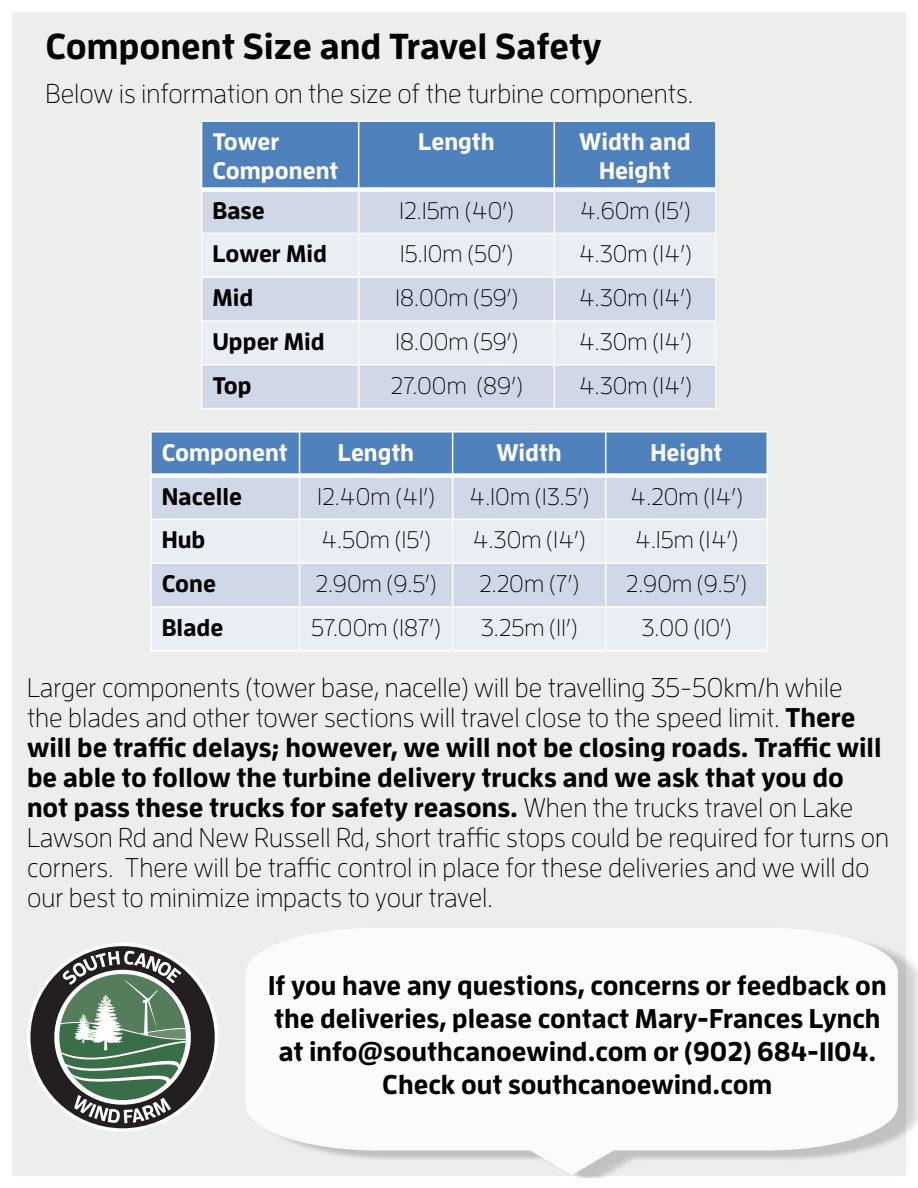
<style>
.page{position:relative;width:918px;height:1188px;background:#fff}
.page>*{position:absolute;margin:0;border:0;box-sizing:border-box;transform-origin:0 0}
.t1{font:700 36px "Enzo OT";color:#000}
.t2{font:300 27px/30px "Enzo OT";color:#000}
.t3{font:700 27px/33px "Enzo OT";color:#000;text-align:center}
.t4{font:300 24px "Enzo OT";color:#000}
.t5{font:700 24px/28.8px "Enzo OT";color:#fff}
.t6{font:700 24px "Enzo OT";color:#000}
.s1{font-weight:700}
</style>
<div class="page">
<div style="left:12px;top:12px;width:894px;height:1164px;background:#ebeeea"></div>
<svg style="left:246px;top:928px;width:652px;height:247px;fill:#fbfbfa"></svg>
<svg style="left:30px;top:946px;width:185px;height:182px"></svg>
<div style="left:151px;top:432px;width:149px;height:44px;background:#4f81bd"></div>
<div style="left:300px;top:432px;width:153px;height:44px;background:#4f81bd"></div>
<div style="left:453px;top:432px;width:153px;height:44px;background:#4f81bd"></div>
<div style="left:606px;top:432px;width:161px;height:44px;background:#4f81bd"></div>
<div style="left:151px;top:476px;width:149px;height:43px;background:#d0d8e8"></div>
<div style="left:300px;top:476px;width:153px;height:43px;background:#d0d8e8"></div>
<div style="left:453px;top:476px;width:153px;height:43px;background:#d0d8e8"></div>
<div style="left:606px;top:476px;width:161px;height:43px;background:#d0d8e8"></div>
<div style="left:151px;top:519px;width:149px;height:44px;background:#e9edf4"></div>
<div style="left:300px;top:519px;width:153px;height:44px;background:#e9edf4"></div>
<div style="left:453px;top:519px;width:153px;height:44px;background:#e9edf4"></div>
<div style="left:606px;top:519px;width:161px;height:44px;background:#e9edf4"></div>
<div style="left:151px;top:563px;width:149px;height:44px;background:#d0d8e8"></div>
<div style="left:300px;top:563px;width:153px;height:44px;background:#d0d8e8"></div>
<div style="left:453px;top:563px;width:153px;height:44px;background:#d0d8e8"></div>
<div style="left:606px;top:563px;width:161px;height:44px;background:#d0d8e8"></div>
<div style="left:151px;top:607px;width:149px;height:44px;background:#e9edf4"></div>
<div style="left:300px;top:607px;width:153px;height:44px;background:#e9edf4"></div>
<div style="left:453px;top:607px;width:153px;height:44px;background:#e9edf4"></div>
<div style="left:606px;top:607px;width:161px;height:44px;background:#e9edf4"></div>
<hr style="left:299px;top:431px;width:1px;height:221px;background:#fff">
<hr style="left:452px;top:431px;width:1px;height:221px;background:#fff">
<hr style="left:605px;top:431px;width:1px;height:221px;background:#fff">
<div style="left:151px;top:473px;width:616px;height:5px;background:#fff"></div>
<hr style="left:151px;top:519px;width:616px;height:1px;background:#fff">
<hr style="left:151px;top:562px;width:616px;height:2px;background:#fff">
<hr style="left:151px;top:606px;width:616px;height:2px;background:#fff">
<hr style="left:151px;top:431px;width:1px;height:221px;background:#fff">
<hr style="left:767px;top:431px;width:1px;height:221px;background:#fff">
<hr style="left:151px;top:431px;width:616px;height:2px;background:#fff">
<hr style="left:151px;top:650px;width:616px;height:2px;background:#fff">
<div style="left:202px;top:121px;width:157px;height:69px;background:#4f81bd"></div>
<div style="left:359px;top:121px;width:195px;height:69px;background:#4f81bd"></div>
<div style="left:554px;top:121px;width:162px;height:69px;background:#4f81bd"></div>
<div style="left:202px;top:190px;width:157px;height:43px;background:#d0d8e8"></div>
<div style="left:359px;top:190px;width:195px;height:43px;background:#d0d8e8"></div>
<div style="left:554px;top:190px;width:162px;height:43px;background:#d0d8e8"></div>
<div style="left:202px;top:233px;width:157px;height:44px;background:#e9edf4"></div>
<div style="left:359px;top:233px;width:195px;height:44px;background:#e9edf4"></div>
<div style="left:554px;top:233px;width:162px;height:44px;background:#e9edf4"></div>
<div style="left:202px;top:277px;width:157px;height:44px;background:#d0d8e8"></div>
<div style="left:359px;top:277px;width:195px;height:44px;background:#d0d8e8"></div>
<div style="left:554px;top:277px;width:162px;height:44px;background:#d0d8e8"></div>
<div style="left:202px;top:321px;width:157px;height:44px;background:#e9edf4"></div>
<div style="left:359px;top:321px;width:195px;height:44px;background:#e9edf4"></div>
<div style="left:554px;top:321px;width:162px;height:44px;background:#e9edf4"></div>
<div style="left:202px;top:365px;width:157px;height:44px;background:#d0d8e8"></div>
<div style="left:359px;top:365px;width:195px;height:44px;background:#d0d8e8"></div>
<div style="left:554px;top:365px;width:162px;height:44px;background:#d0d8e8"></div>
<hr style="left:358px;top:120px;width:1px;height:289px;background:#fff">
<hr style="left:554px;top:120px;width:1px;height:289px;background:#fff">
<div style="left:202px;top:187px;width:514px;height:5px;background:#fff"></div>
<hr style="left:202px;top:233px;width:514px;height:1px;background:#fff">
<hr style="left:202px;top:276px;width:514px;height:2px;background:#fff">
<hr style="left:202px;top:320px;width:514px;height:2px;background:#fff">
<hr style="left:202px;top:364px;width:514px;height:2px;background:#fff">
<hr style="left:202px;top:120px;width:1px;height:289px;background:#fff">
<hr style="left:715px;top:120px;width:1px;height:289px;background:#fff">
<hr style="left:202px;top:120px;width:514px;height:2px;background:#fff">
<hr style="left:202px;top:408px;width:514px;height:1px;background:#fff">
<h1 class="t1" style="left:46px;top:25px;width:557px">Component Size and Travel Safety</h1>
<p class="t2" style="left:46px;top:79px;width:649px">Below is information on the size of the turbine components.</p>
<p class="t5" style="left:212px;top:127px;width:128px">Tower<br>Component</p>
<p class="t5" style="left:418px;top:127px;width:78px">Length</p>
<p class="t5" style="left:579px;top:127px;width:113px;text-align:center">Width and<br>Height</p>
<p class="t6" style="left:212px;top:196px;width:54px">Base</p>
<p class="t4" style="left:399px;top:196px;width:116px">12.15m (40’)</p>
<p class="t4" style="left:580px;top:196px;width:112px">4.60m (15’)</p>
<p class="t6" style="left:212px;top:240px;width:116px">Lower Mid</p>
<p class="t4" style="left:400px;top:240px;width:115px">15.10m (50’)</p>
<p class="t4" style="left:579px;top:240px;width:114px">4.30m (14’)</p>
<p class="t6" style="left:212px;top:284px;width:42px">Mid</p>
<p class="t4" style="left:395px;top:284px;width:124px">18.00m (59’)</p>
<p class="t4" style="left:579px;top:284px;width:114px">4.30m (14’)</p>
<p class="t6" style="left:212px;top:327px;width:114px">Upper Mid</p>
<p class="t4" style="left:395px;top:328px;width:124px">18.00m (59’)</p>
<p class="t4" style="left:579px;top:328px;width:114px">4.30m (14’)</p>
<p class="t6" style="left:212px;top:371px;width:41px">Top</p>
<p class="t4" style="left:391px;top:371px;width:133px">27.00m (89’)</p>
<p class="t4" style="left:579px;top:371px;width:114px">4.30m (14’)</p>
<p class="t5" style="left:162px;top:438px;width:128px">Component</p>
<p class="t5" style="left:338px;top:438px;width:78px">Length</p>
<p class="t5" style="left:496px;top:438px;width:67px">Width</p>
<p class="t5" style="left:650px;top:438px;width:74px">Height</p>
<p class="t6" style="left:162px;top:482px;width:82px">Nacelle</p>
<p class="t4" style="left:317px;top:482px;width:119px">12.40m (41’)</p>
<p class="t4" style="left:469px;top:482px;width:121px">4.10m (13.5’)</p>
<p class="t4" style="left:630px;top:482px;width:114px">4.20m (14’)</p>
<p class="t6" style="left:162px;top:526px;width:45px">Hub</p>
<p class="t4" style="left:321px;top:526px;width:111px">4.50m (15’)</p>
<p class="t4" style="left:473px;top:526px;width:114px">4.30m (14’)</p>
<p class="t4" style="left:635px;top:526px;width:105px">4.15m (14’)</p>
<p class="t6" style="left:162px;top:570px;width:56px">Cone</p>
<p class="t4" style="left:316px;top:570px;width:122px">2.90m (9.5’)</p>
<p class="t4" style="left:479px;top:570px;width:101px">2.20m (7’)</p>
<p class="t4" style="left:626px;top:570px;width:122px">2.90m (9.5’)</p>
<p class="t6" style="left:162px;top:613px;width:63px">Blade</p>
<p class="t4" style="left:311px;top:614px;width:131px">57.00m (187’)</p>
<p class="t4" style="left:481px;top:614px;width:98px">3.25m (11’)</p>
<p class="t4" style="left:641px;top:614px;width:91px">3.00 (10’)</p>
<p class="t2" style="left:27px;top:672px;width:864px">Larger components (tower base, nacelle) will be travelling 35-50km/h while<br>the blades and other tower sections will travel close to the speed limit. <span class="s1">There will be traffic delays; however, we will not be closing roads. Traffic will be able to follow the turbine delivery trucks and we ask that you do not pass these trucks for safety reasons.</span> When the trucks travel on Lake Lawson Rd and New Russell Rd, short traffic stops could be required for turns on corners. There will be traffic control in place for these deliveries and we will do our best to minimize impacts to your travel.</p>
<p class="t3" style="left:268px;top:969px;width:620px">If you have any questions, concerns or feedback on the deliveries, please contact Mary-Frances Lynch at info@southcanoewind.com or (902) 684-1104.<br>Check out southcanoewind.com</p>
</div>
